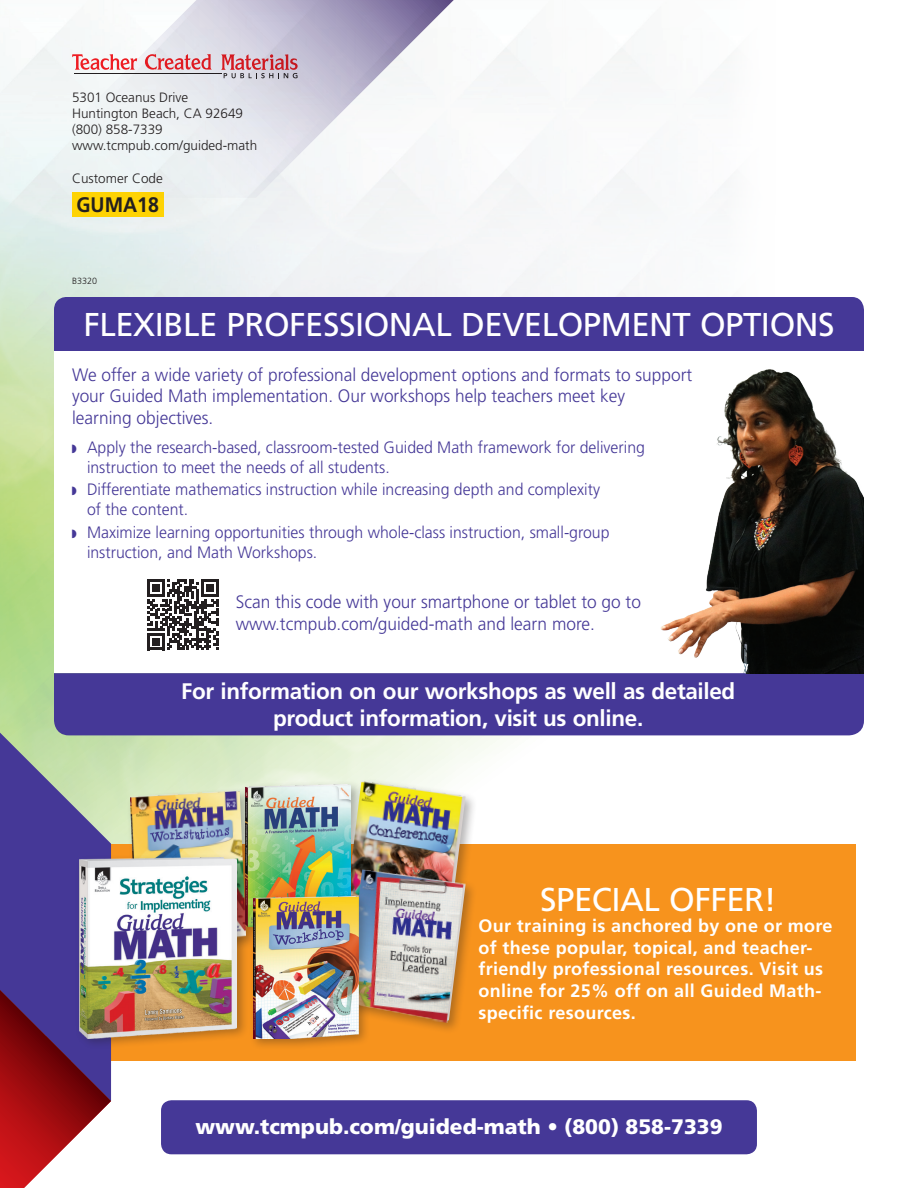
<style>
.page{position:relative;width:918px;height:1188px;background:#fff}
.page>*{position:absolute;margin:0;border:0;box-sizing:border-box;transform-origin:0 0}
.t1{font:33px "Frutiger LT Std";letter-spacing:-.015em;color:#fff}
.t2{font:700 22.5px/27px "Frutiger LT Std";letter-spacing:-.015em;color:#fff;text-align:center}
.t3{font:900 21px "Frutiger LT Std";color:#fff}
.t4{font:700 21px "Frutiger LT Std";color:#231f20;scale:.93 1}
.t5{font:300 18px/21.6px "Frutiger LT Std";color:#453897;scale:.96 1}
.t6{font:700 18px/21.6px "Frutiger LT Std";letter-spacing:.02em;color:#fff}
.t7{font:300 16.5px/19.8px "Frutiger LT Std";color:#453897;scale:.96 1}
.t8{font:300 13.5px/16.2px "Frutiger LT Std";color:#231f20}
.t9{font:300 9px "Frutiger LT Std";color:#231f20}
</style>
<div class="page">
<img style="left:0;top:46px;width:781px;height:1109px">
<div style="left:72px;top:192px;width:91px;height:24px;background:#fed304"></div>
<svg style="left:0;top:0;width:485px;height:198px"></svg>
<div style="left:54px;top:349px;width:810px;height:324px;background:#fff"></div>
<div style="left:54px;top:297px;width:810px;height:54px;background:#453897"></div>
<div style="left:54px;top:673px;width:810px;height:62px;background:#453897"></div>
<div style="left:46px;top:844px;width:810px;height:217px;background:#f7931d"></div>
<div style="left:161px;top:1100px;width:596px;height:54px;background:#453897;border-radius:10px"></div>
<div style="left:126px;top:787px;width:132px;height:173px;background:#231f20;opacity:.33"></div>
<img style="left:130px;top:791px;width:111px;height:62px">
<svg style="left:148px;top:579px;width:70px;height:71px"></svg>
<svg style="left:0;top:733px;width:111px;height:455px;background:#7e547d"></svg>
<img style="left:660px;top:369px;width:204px;height:304px">
<div style="left:341px;top:778px;width:137px;height:169px;background:#231f20;opacity:.33"></div>
<img style="left:363px;top:781px;width:103px;height:85px">
<div style="left:241px;top:780px;width:122px;height:158px;background:#231f20;opacity:.33"></div>
<img style="left:246px;top:784px;width:105px;height:108px">
<div style="left:75px;top:853px;width:174px;height:197px;background:#231f20;opacity:.33"></div>
<img style="left:79px;top:858px;width:158px;height:180px">
<div style="left:342px;top:866px;width:136px;height:169px;background:#231f20;opacity:.33"></div>
<img style="left:345px;top:870px;width:121px;height:153px">
<div style="left:249px;top:892px;width:122px;height:159px;background:#231f20;opacity:.33"></div>
<img style="left:253px;top:897px;width:105px;height:141px">
<p class="t8" style="left:72px;top:89px;width:187px">5301 Oceanus Drive<br>Huntington Beach, CA 92649 (800) 858-7339 www.tcmpub.com/guided-math</p>
<p class="t8" style="left:72px;top:170px;width:92px">Customer Code</p>
<p class="t4" style="left:76px;top:192px;width:90px">GUMA18</p>
<p class="t9" style="left:72px;top:276px;width:27px">B3320</p>
<h1 class="t1" style="left:83px;top:306px;width:753px">FLEXIBLE PROFESSIONAL DEVELOPMENT OPTIONS</h1>
<p class="t5" style="left:72px;top:364px;width:648px">We offer a wide variety of professional development options and formats to support your Guided Math implementation. Our workshops help teachers meet key<br>learning objectives.</p>
<p class="t7" style="left:87px;top:437px;width:583px;text-indent:-15px">◗ Apply the research-based, classroom-tested Guided Math framework for delivering instruction to meet the needs of all students.</p>
<p class="t7" style="left:87px;top:480px;width:536px;text-indent:-15px">◗ Differentiate mathematics instruction while increasing depth and complexity of the content.</p>
<p class="t7" style="left:87px;top:523px;width:546px;text-indent:-15px">◗ Maximize learning opportunities through whole-class instruction, small‑group instruction, and Math Workshops.</p>
<p class="t5" style="left:236px;top:591px;width:424px">Scan this code with your smartphone or tablet to go to www.tcmpub.com/guided-math and learn more.</p>
<h2 class="t2" style="left:181px;top:678px;width:556px">For information on our workshops as well as detailed product information, visit us online.</h2>
<h1 class="t1" style="left:540px;top:880px;width:238px">SPECIAL OFFER!</h1>
<p class="t6" style="left:478px;top:915px;width:356px">Our training is anchored by one or more of these popular, topical, and teacher&shy;friendly professional resources. Visit us online for 25% off on all Guided Math&shy;specific resources.</p>
<p class="t3" style="left:195px;top:1114px;width:529px">www.tcmpub.com/guided-math • (800) 858-7339</p>
</div>
